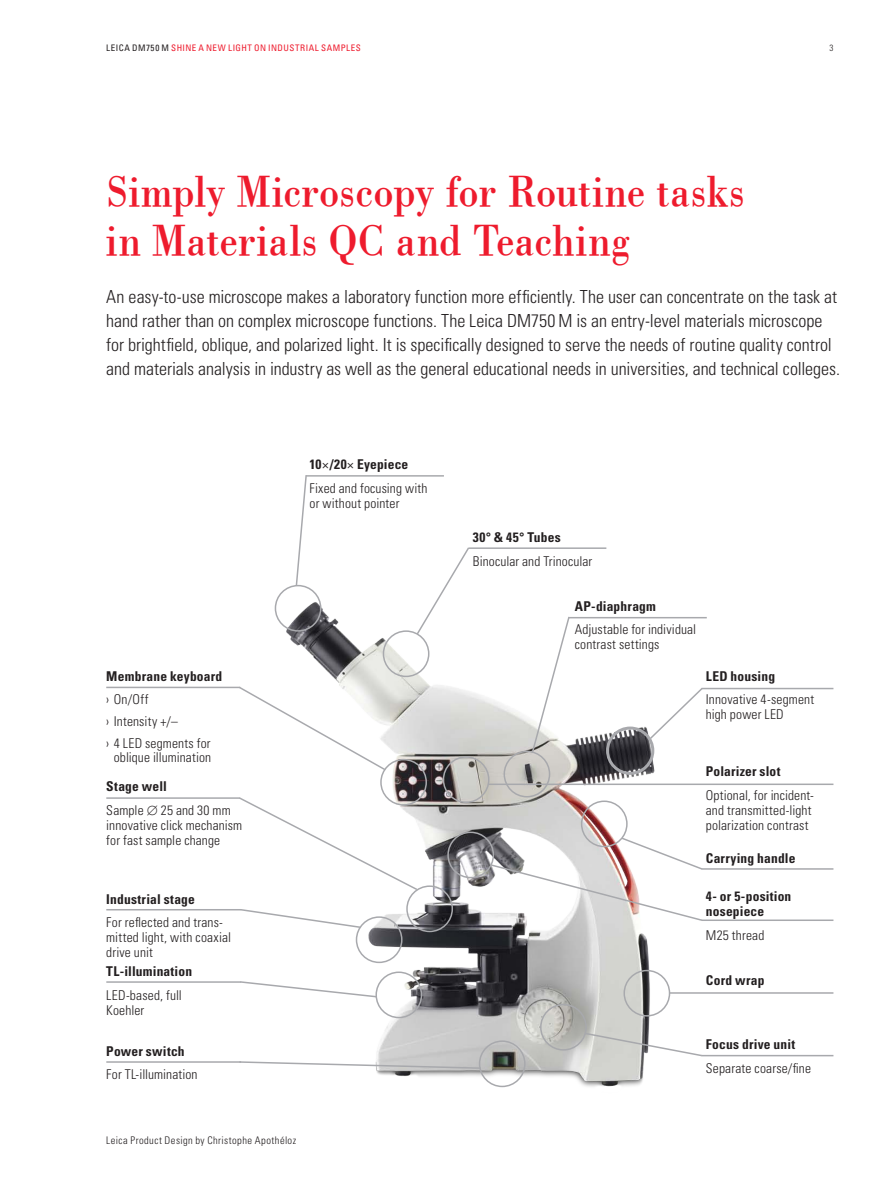
<style>
.page{position:relative;width:893px;height:1191px;background:#fff}
.page>*{position:absolute;margin:0;border:0;box-sizing:border-box;transform-origin:0 0}
.t1{font:45px/48px "Leicana";color:#ee1b2d}
.t2{font:300 condensed 18px/24px "Univers LT Std";color:#231f20}
.t3{font:300 condensed 13.5px/15px "Univers LT Std";letter-spacing:.01em;color:#231f20}
.t4{font:700 condensed 13.5px/15px "Univers LT Std";letter-spacing:.015em;color:#231f20}
.t5{font:300 condensed 10.5px "Univers LT Std";letter-spacing:.045em;color:#231f20}
.t6{font:condensed 9px "Univers LT Std";letter-spacing:.055em;color:#ee1b2d}
.t7{font:300 condensed 9px "Univers LT Std";color:#231f20}
.s1{color:#231f20}
.s2{font-weight:700}
.s3{font-weight:400}
</style>
<div class="page">
<img style="left:106px;top:476px;width:728px;height:612px">
<hr style="left:469px;top:547px;width:137px;height:2px;background:#a8a9ad">
<div style="left:383px;top:630px;width:46px;height:47px;border:2px solid #a8a9ad;border-radius:50%"></div>
<hr style="left:569px;top:617px;width:138px;height:1px;background:#a8a9ad">
<div style="left:503px;top:750px;width:47px;height:47px;border:2px solid #a8a9ad;border-radius:50%"></div>
<svg style="left:531px;top:615px;width:40px;height:139px"></svg>
<hr style="left:702px;top:688px;width:131px;height:1px;background:#a8a9ad">
<div style="left:606px;top:726px;width:48px;height:49px;border:3px solid #a8a9ad;border-radius:50%"></div>
<svg style="left:648px;top:686px;width:56px;height:54px"></svg>
<hr style="left:702px;top:868px;width:131px;height:1px;background:#a8a9ad">
<div style="left:443px;top:756px;width:46px;height:47px;border:2px solid #a8a9ad;border-radius:50%"></div>
<div style="left:447px;top:831px;width:47px;height:47px;border:2px solid #a8a9ad;border-radius:50%"></div>
<hr style="left:106px;top:797px;width:134px;height:2px;background:#a8a9ad">
<div style="left:406px;top:885px;width:47px;height:47px;border:2px solid #a8a9ad;border-radius:50%"></div>
<hr style="left:106px;top:909px;width:135px;height:1px;background:#a8a9ad">
<hr style="left:106px;top:981px;width:135px;height:1px;background:#a8a9ad">
<hr style="left:106px;top:1061px;width:135px;height:1px;background:#a8a9ad">
<div style="left:356px;top:916px;width:47px;height:47px;border:2px solid #a8a9ad;border-radius:50%"></div>
<hr style="left:106px;top:686px;width:134px;height:2px;background:#a8a9ad">
<div style="left:380px;top:759px;width:47px;height:46px;border:2px solid #a8a9ad;border-radius:50%"></div>
<svg style="left:237px;top:685px;width:150px;height:86px"></svg>
<hr style="left:702px;top:919px;width:131px;height:2px;background:#a8a9ad">
<svg style="left:415px;top:546px;width:56px;height:90px"></svg>
<div style="left:275px;top:585px;width:46px;height:46px;border:2px solid #a8a9ad;border-radius:50%"></div>
<hr style="left:306px;top:475px;width:138px;height:1px;background:#a8a9ad">
<svg style="left:295px;top:475px;width:13px;height:112px"></svg>
<svg style="left:237px;top:796px;width:182px;height:95px"></svg>
<svg style="left:239px;top:908px;width:123px;height:21px"></svg>
<div style="left:375px;top:971px;width:47px;height:47px;border:2px solid #a8a9ad;border-radius:50%"></div>
<div style="left:479px;top:1040px;width:47px;height:47px;border:2px solid #a8a9ad;border-radius:50%"></div>
<svg style="left:238px;top:1060px;width:244px;height:9px"></svg>
<svg style="left:239px;top:980px;width:139px;height:18px"></svg>
<hr style="left:488px;top:783px;width:345px;height:2px;background:#a8a9ad">
<hr style="left:670px;top:992px;width:163px;height:1px;background:#a8a9ad">
<div style="left:623px;top:969px;width:47px;height:47px;border:2px solid #a8a9ad;border-radius:50%"></div>
<div style="left:540px;top:1003px;width:47px;height:47px;border:2px solid #a8a9ad;border-radius:50%"></div>
<hr style="left:702px;top:1054px;width:131px;height:2px;background:#a8a9ad">
<svg style="left:584px;top:1031px;width:120px;height:26px"></svg>
<div style="left:581px;top:800px;width:47px;height:47px;border:2px solid #a8a9ad;border-radius:50%"></div>
<svg style="left:489px;top:836px;width:215px;height:86px"></svg>
<p class="t6" style="left:106px;top:42px;width:205px"><span class="s1">LEICA DM750 M</span> SHINE A NEW LIGHT ON INDUSTRIAL</p>
<p class="t6" style="left:321px;top:42px;width:41px">SAMPLES</p>
<h1 class="t1" style="left:106px;top:167px;width:640px">Simply Microscopy for Routine tasks in Materials QC and Teaching</h1>
<p class="t7" style="left:829px;top:42px;width:5px">3</p>
<p class="t2" style="left:106px;top:284px;width:735px">An easy-to-use microscope makes a laboratory function more efficiently. The user can concentrate on the task at hand rather than on complex microscope functions. The Leica DM750 M is an entry-level materials microscope for brightfield, oblique, and polarized light. It is specifically designed to serve the needs of routine quality control and materials analysis in industry as well as the general educational needs in universities, and technical colleges.</p>
<p class="t3" style="left:310px;top:453px;width:119px;line-height:23.7px"><span class="s2">10</span><span class="s3">×</span><span class="s2">/20</span><span class="s3">×</span> <span class="s2">Eyepiece<br></span>Fixed and focusing with</p>
<p class="t3" style="left:310px;top:496px;width:91px">or without pointer</p>
<p class="t4" style="left:106px;top:669px;width:118px">Membrane keyboard</p>
<p class="t3" style="left:106px;top:687px;width:106px;line-height:22.2px">› On/Off<br>› Intensity +/–<br>› 4 LED segments for</p>
<p class="t3" style="left:114px;top:749px;width:99px">oblique illumination</p>
<p class="t3" style="left:106px;top:774px;width:126px;line-height:23.7px"><span class="s2">Stage well<br></span>Sample ∅ 25 and 30 mm</p>
<p class="t3" style="left:106px;top:817px;width:137px">innovative click mechanism for fast sample change</p>
<p class="t4" style="left:106px;top:891px;width:90px">Industrial stage</p>
<p class="t3" style="left:106px;top:915px;width:126px">For reflected and trans&shy;mitted light, with coaxial drive unit</p>
<p class="t4" style="left:106px;top:963px;width:87px">TL-illumination</p>
<p class="t3" style="left:106px;top:987px;width:77px">LED-based, full<br>Koehler</p>
<p class="t4" style="left:106px;top:1043px;width:80px">Power switch</p>
<p class="t3" style="left:106px;top:1067px;width:93px">For TL-illumination</p>
<p class="t5" style="left:106px;top:1133px;width:191px">Leica Product Design by Christophe Apothéloz</p>
<p class="t4" style="left:473px;top:529px;width:89px">30° &amp; 45° Tubes</p>
<p class="t3" style="left:473px;top:553px;width:121px">Binocular and Trinocular</p>
<p class="t4" style="left:575px;top:598px;width:83px">AP-diaphragm</p>
<p class="t3" style="left:575px;top:622px;width:123px">Adjustable for individual contrast settings</p>
<p class="t4" style="left:706px;top:668px;width:71px">LED housing</p>
<p class="t3" style="left:706px;top:692px;width:110px">Innovative 4-segment high power LED</p>
<p class="t4" style="left:706px;top:764px;width:76px">Polarizer slot</p>
<p class="t3" style="left:706px;top:788px;width:110px">Optional, for incident&shy;and transmitted-light polarization contrast</p>
<p class="t4" style="left:706px;top:850px;width:91px">Carrying handle</p>
<p class="t4" style="left:706px;top:888px;width:87px">4- or 5-position nosepiece</p>
<p class="t3" style="left:706px;top:927px;width:60px">M25 thread</p>
<p class="t4" style="left:706px;top:972px;width:60px">Cord wrap</p>
<p class="t4" style="left:706px;top:1036px;width:91px">Focus drive unit</p>
<p class="t3" style="left:706px;top:1060px;width:107px">Separate coarse/fine</p>
</div>
